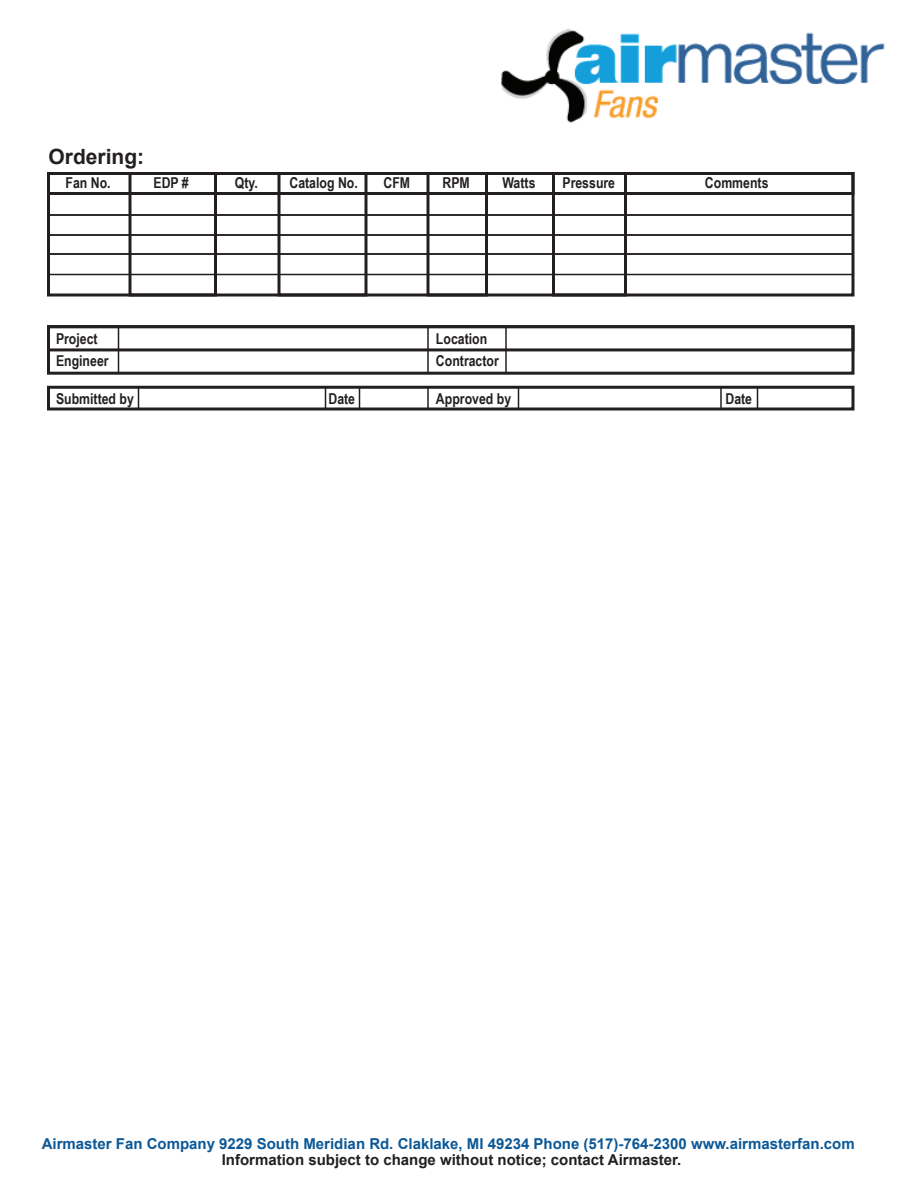
<style>
.page{position:relative;width:918px;height:1188px;background:#fff}
.page>*{position:absolute;margin:0;border:0;box-sizing:border-box;transform-origin:0 0}
.t1{font:700 21px "Arial";color:#231f20}
.t2{font:700 15px/22.5px "Arial Narrow";color:#231f20}
.t3{font:700 15px "Arial";color:#0c5896}
.t4{font:700 15px "Arial";color:#231f20}
</style>
<div class="page">
<div style="left:47px;top:172px;width:808px;height:125px;border:3px solid #231f20"></div>
<div style="left:47px;top:325px;width:808px;height:50px;border:3px solid #231f20"></div>
<div style="left:47px;top:386px;width:808px;height:25px;border:3px solid #231f20"></div>
<div style="left:47px;top:172px;width:808px;height:23px;border:3px solid #231f20"></div>
<div style="left:129px;top:172px;width:88px;height:125px;border:3px solid #231f20"></div>
<div style="left:278px;top:172px;width:90px;height:125px;border:3px solid #231f20"></div>
<div style="left:427px;top:172px;width:61px;height:125px;border:3px solid #231f20"></div>
<div style="left:47px;top:325px;width:808px;height:26px;border:3px solid #231f20"></div>
<div style="left:48px;top:326px;width:71px;height:48px;border:2px solid #231f20"></div>
<div style="left:427px;top:326px;width:80px;height:48px;border:2px solid #231f20"></div>
<div style="left:48px;top:387px;width:91px;height:23px;border:2px solid #231f20"></div>
<div style="left:325px;top:386px;width:35px;height:24px;border:2px solid #231f20"></div>
<div style="left:427px;top:386px;width:92px;height:24px;border:2px solid #231f20"></div>
<div style="left:720px;top:387px;width:38px;height:23px;border:2px solid #231f20"></div>
<div style="left:552px;top:172px;width:75px;height:125px;border:3px solid #231f20"></div>
<div style="left:48px;top:193px;width:806px;height:23px;border:2px solid #231f20"></div>
<div style="left:48px;top:214px;width:806px;height:22px;border:2px solid #231f20"></div>
<div style="left:48px;top:234px;width:806px;height:21px;border:2px solid #231f20"></div>
<div style="left:48px;top:253px;width:806px;height:22px;border:2px solid #231f20"></div>
<img style="left:501px;top:29px;width:384px;height:94px">
<h1 class="t1" style="left:49px;top:142px;width:97px">Ordering:</h1>
<p class="t2" style="left:65px;top:171px;width:47px">Fan No.</p>
<p class="t2" style="left:154px;top:171px;width:37px">EDP #</p>
<p class="t2" style="left:235px;top:171px;width:25px">Qty.</p>
<p class="t2" style="left:289px;top:171px;width:70px">Catalog No.</p>
<p class="t2" style="left:383px;top:171px;width:28px">CFM</p>
<p class="t2" style="left:442px;top:171px;width:29px">RPM</p>
<p class="t2" style="left:502px;top:171px;width:35px">Watts</p>
<p class="t2" style="left:562px;top:171px;width:54px">Pressure</p>
<p class="t2" style="left:705px;top:171px;width:65px">Comments</p>
<p class="t2" style="left:56px;top:327px;width:54px">Project<br>Engineer</p>
<p class="t2" style="left:436px;top:327px;width:64px">Location<br>Contractor</p>
<p class="t2" style="left:56px;top:386px;width:79px">Submitted by</p>
<p class="t2" style="left:329px;top:386px;width:28px">Date</p>
<p class="t2" style="left:436px;top:386px;width:77px">Approved by</p>
<p class="t2" style="left:725px;top:386px;width:28px">Date</p>
<p class="t3" style="left:42px;top:1133px;width:815px">Airmaster Fan Company 9229 South Meridian Rd. Claklake, MI 49234 Phone (517)-764-2300 www.airmasterfan.com</p>
<p class="t4" style="left:222px;top:1149px;width:461px">Information subject to change without notice; contact Airmaster.</p>
</div>
